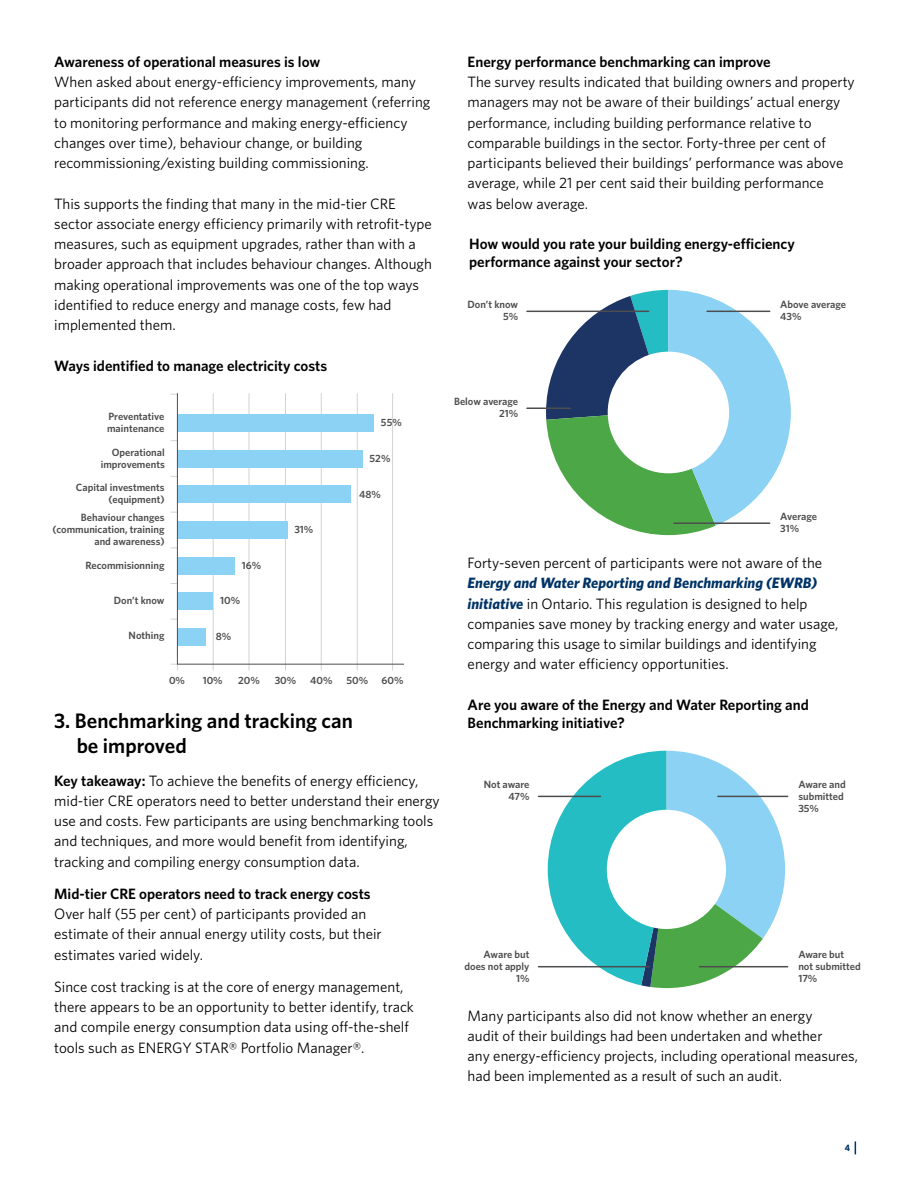
<style>
.page{position:relative;width:918px;height:1188px;background:#fff}
.page>*{position:absolute;margin:0;border:0;box-sizing:border-box;transform-origin:0 0}
.t1{font:600 21px/25.5px "Whitney";color:#000}
.t2{font:15px/20.2px "Whitney";color:#000}
.t3{font:600 15px/18px "Whitney";color:#000}
.t4{font:600 10.5px/12px "Whitney";color:#4d4d4f;text-align:right}
.t5{font:900 9px "Avenir";color:#036}
.s1{font-weight:600}
.s2{font-weight:700;font-style:italic;color:#036}
</style>
<div class="page">
<svg style="left:855px;top:1141px;width:1px;height:13px"></svg>
<hr style="left:392px;top:393px;width:1px;height:278px;background:#d1d3d4">
<hr style="left:357px;top:393px;width:1px;height:278px;background:#d1d3d4">
<hr style="left:321px;top:393px;width:1px;height:278px;background:#d1d3d4">
<hr style="left:285px;top:393px;width:1px;height:278px;background:#d1d3d4">
<hr style="left:248px;top:393px;width:1px;height:278px;background:#d1d3d4">
<hr style="left:213px;top:393px;width:1px;height:278px;background:#d1d3d4">
<svg style="left:171px;top:663px;width:7px;height:8px"></svg>
<svg style="left:177px;top:393px;width:227px;height:272px"></svg>
<svg style="left:546px;top:290px;width:245px;height:245px"></svg>
<hr style="left:707px;top:311px;width:63px;height:1px;background:#4d4d4f">
<hr style="left:527px;top:311px;width:122px;height:1px;background:#4d4d4f">
<hr style="left:527px;top:408px;width:44px;height:1px;background:#4d4d4f">
<hr style="left:674px;top:522px;width:96px;height:2px;background:#4d4d4f">
<svg style="left:548px;top:751px;width:237px;height:237px"></svg>
<hr style="left:718px;top:796px;width:70px;height:1px;background:#4d4d4f">
<hr style="left:539px;top:796px;width:61px;height:1px;background:#4d4d4f">
<hr style="left:700px;top:966px;width:88px;height:1px;background:#4d4d4f">
<hr style="left:539px;top:966px;width:111px;height:1px;background:#4d4d4f">
<h5 class="t3" style="left:54px;top:52px;width:268px">Awareness of operational measures is low</h5>
<p class="t2" style="left:54px;top:72px;width:378px">When asked about energy-efficiency improvements, many participants did not reference energy management (referring to monitoring performance and making energy-efficiency changes over time), behaviour change, or building recommissioning/existing building commissioning.</p>
<p class="t2" style="left:54px;top:193px;width:379px">This supports the finding that many in the mid-tier CRE sector associate energy efficiency primarily with retrofit-type measures, such as equipment upgrades, rather than with a broader approach that includes behaviour changes. Although making operational improvements was one of the top ways identified to reduce energy and manage costs, few had implemented them.</p>
<h5 class="t3" style="left:54px;top:356px;width:275px">Ways identified to manage electricity costs</h5>
<p class="t4" style="left:109px;top:410px;width:58px">Preventative</p>
<p class="t4" style="left:381px;top:416px;width:22px">55%</p>
<p class="t4" style="left:107px;top:422px;width:59px">maintenance</p>
<p class="t4" style="left:112px;top:446px;width:55px">Operational</p>
<p class="t4" style="left:370px;top:452px;width:22px">52%</p>
<p class="t4" style="left:101px;top:458px;width:66px">improvements</p>
<p class="t4" style="left:76px;top:481px;width:90px">Capital investments</p>
<p class="t4" style="left:359px;top:488px;width:23px">48%</p>
<p class="t4" style="left:109px;top:493px;width:57px">(equipment)</p>
<p class="t4" style="left:53px;top:511px;width:113px">Behaviour changes (communication, training and awareness)</p>
<p class="t4" style="left:85px;top:559px;width:81px">Recommisionning</p>
<p class="t4" style="left:114px;top:594px;width:52px">Don’t know</p>
<p class="t4" style="left:129px;top:629px;width:37px">Nothing</p>
<p class="t4" style="left:169px;top:674px;width:18px">0%</p>
<h3 class="t1" style="left:77px;top:707px;width:278px;text-indent:-22px">3. Benchmarking and tracking can be improved</h3>
<p class="t2" style="left:54px;top:770px;width:387px"><span class="s1">Key takeaway:</span> To achieve the benefits of energy efficiency, mid-tier CRE operators need to better understand their energy use and costs. Few participants are using benchmarking tools and techniques, and more would benefit from identifying, tracking and compiling energy consumption data.</p>
<h5 class="t3" style="left:54px;top:884px;width:318px">Mid-tier CRE operators need to track energy costs</h5>
<p class="t2" style="left:54px;top:903px;width:329px">Over half (55 per cent) of participants provided an estimate of their annual energy utility costs, but their estimates varied widely.</p>
<p class="t2" style="left:54px;top:976px;width:361px">Since cost tracking is at the core of energy management, there appears to be an opportunity to better identify, track and compile energy consumption data using off-the-shelf tools such as ENERGY STAR® Portfolio Manager®.</p>
<p class="t4" style="left:294px;top:523px;width:20px">31%</p>
<p class="t4" style="left:242px;top:559px;width:21px">16%</p>
<p class="t4" style="left:220px;top:594px;width:22px">10%</p>
<p class="t4" style="left:216px;top:630px;width:17px">8%</p>
<p class="t4" style="left:203px;top:674px;width:22px">10%</p>
<p class="t4" style="left:238px;top:674px;width:23px">20%</p>
<p class="t4" style="left:275px;top:674px;width:23px">30%</p>
<p class="t4" style="left:310px;top:674px;width:24px">40%</p>
<p class="t4" style="left:347px;top:674px;width:23px">50%</p>
<p class="t4" style="left:382px;top:674px;width:23px">60%</p>
<h5 class="t3" style="left:468px;top:52px;width:305px">Energy performance benchmarking can improve</h5>
<p class="t2" style="left:468px;top:72px;width:389px">The survey results indicated that building owners and property managers may not be aware of their buildings’ actual energy performance, including building performance relative to comparable buildings in the sector. Forty-three per cent of participants believed their buildings’ performance was above average, while 21 per cent said their building performance<br>was below average.</p>
<p class="t3" style="left:469px;top:235px;width:327px">How would you rate your building energy-efficiency performance against your sector?</p>
<p class="t4" style="left:467px;top:298px;width:52px">Don’t know</p>
<p class="t4" style="left:780px;top:298px;width:67px">Above average</p>
<p class="t4" style="left:503px;top:310px;width:17px">5%</p>
<p class="t4" style="left:780px;top:310px;width:23px">43%</p>
<p class="t4" style="left:454px;top:395px;width:66px">Below average<br>21%</p>
<p class="t4" style="left:780px;top:510px;width:38px;text-align:left">Average<br>31%</p>
<p class="t2" style="left:468px;top:552px;width:356px">Forty-seven percent of participants were not aware of the</p>
<p class="t2" style="left:468px;top:573px;width:372px"><span class="s2">Energy and Water Reporting and Benchmarking (EWRB) initiative</span> in Ontario. This regulation is designed to help companies save money by tracking energy and water usage, comparing this usage to similar buildings and identifying energy and water efficiency opportunities.</p>
<h5 class="t3" style="left:468px;top:696px;width:343px">Are you aware of the Energy and Water Reporting and<br>Benchmarking initiative?</h5>
<p class="t4" style="left:484px;top:778px;width:47px">Not aware</p>
<p class="t4" style="left:798px;top:778px;width:49px">Aware and</p>
<p class="t4" style="left:508px;top:790px;width:23px">47%</p>
<p class="t4" style="left:798px;top:790px;width:47px;text-align:left">submitted<br>35%</p>
<p class="t4" style="left:484px;top:948px;width:47px">Aware but</p>
<p class="t4" style="left:798px;top:948px;width:47px">Aware but</p>
<p class="t4" style="left:464px;top:960px;width:67px">does not apply</p>
<p class="t4" style="left:798px;top:960px;width:64px">not submitted</p>
<p class="t4" style="left:516px;top:972px;width:15px">1%</p>
<p class="t4" style="left:798px;top:972px;width:21px">17%</p>
<p class="t2" style="left:468px;top:1005px;width:392px">Many participants also did not know whether an energy<br>audit of their buildings had been undertaken and whether<br>any energy-efficiency projects, including operational measures, had been implemented as a result of such an audit.</p>
<p class="t5" style="left:845px;top:1140px;width:7px">4</p>
</div>
